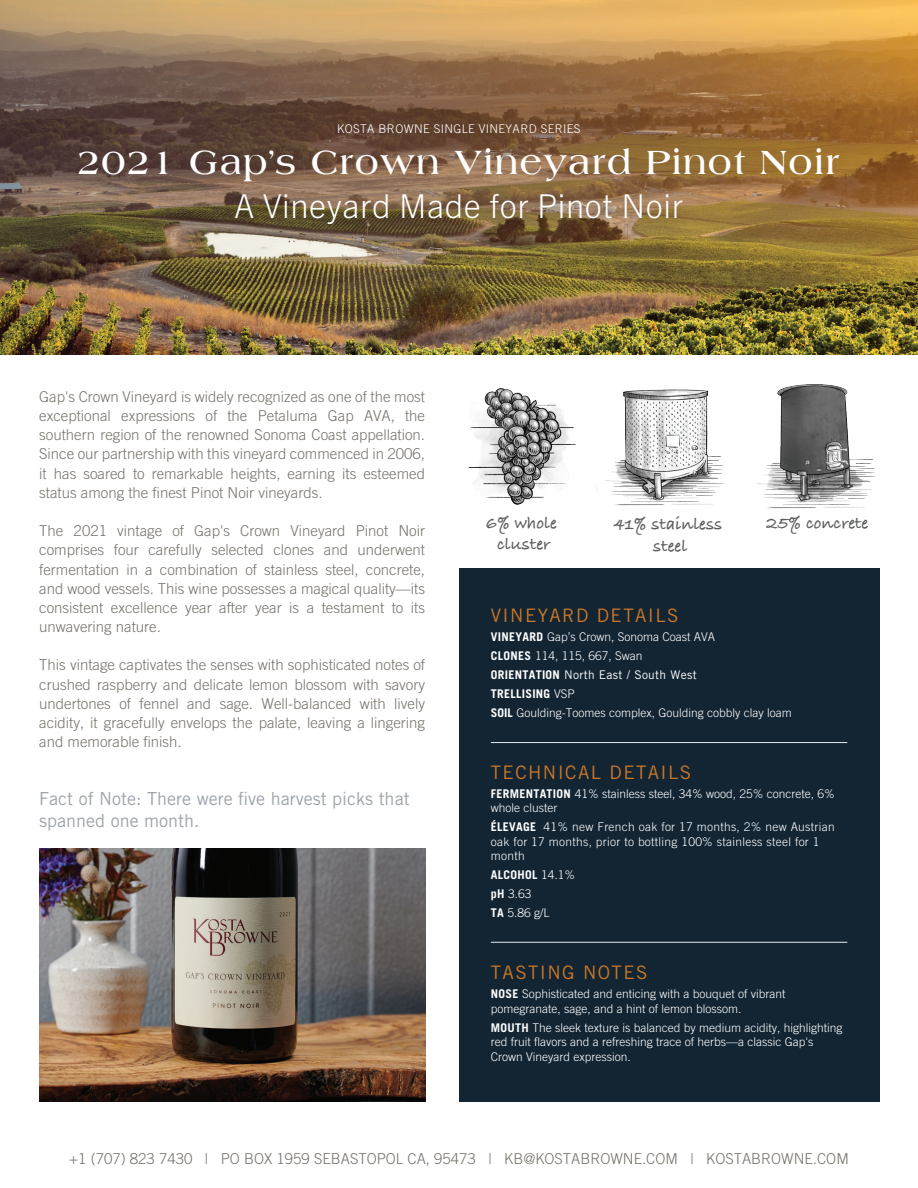
<style>
.page{position:relative;width:918px;height:1188px;background:#fff}
.page>*{position:absolute;margin:0;border:0;box-sizing:border-box;transform-origin:0 0}
.t1{font:700 36px "Americana LT";letter-spacing:.04em;color:#fff}
.t2{font:300 33px "Trade Gothic Next LT Pro";letter-spacing:.02em;color:#fff}
.t3{font:18.6px "Trade Gothic LT Pro";letter-spacing:.075em;color:#cc7726}
.t4{font:18px/21.6px "Trade Gothic LT Pro";color:#9ea3ac}
.t5{font:700 18px/21.6px "Bradley Hand ITCTT";color:#5c5d5e;text-align:center}
.t6{font:300 15px/19.2px "Trade Gothic LT Pro";color:#77736d;text-align:justify}
.t7{font:300 12px/19px "Trade Gothic LT Pro";color:#fff}
.t8{font:300 12px/14.4px "Trade Gothic LT Pro";letter-spacing:.025em;color:#fff}
.t9{font:300 12px "Trade Gothic LT Pro";letter-spacing:.03em;color:#fff}
.s1{font-weight:700}
.s2{font-weight:400}
</style>
<div class="page">
<img style="left:0;top:0;width:918px;height:355px">
<img style="left:212px;top:167px;width:495px;height:81px">
<img style="left:468px;top:388px;width:108px;height:117px">
<div style="left:459px;top:568px;width:420px;height:534px;background:#132533"></div>
<hr style="left:491px;top:742px;width:356px;height:1px;background:#ebeaea">
<hr style="left:491px;top:942px;width:356px;height:1px;background:#ebeaea">
<img style="left:39px;top:848px;width:386px;height:254px">
<img style="left:605px;top:389px;width:119px;height:117px">
<img style="left:757px;top:384px;width:118px;height:125px">
<p class="t9" style="left:337px;top:122px;width:245px">KOSTA BROWNE SINGLE VINEYARD SERIES</p>
<h1 class="t1" style="left:77px;top:142px;width:764px">2021 Gap’s Crown Vineyard Pinot Noir</h1>
<h2 class="t2" style="left:234px;top:183px;width:450px">A Vineyard Made for Pinot Noir</h2>
<p class="t6" style="left:39px;top:387px;width:387px">Gap's Crown Vineyard is widely recognized as one of the most exceptional expressions of the Petaluma Gap AVA, the southern region of the renowned Sonoma Coast appellation.<br>Since our partnership with this vineyard commenced in 2006, it has soared to remarkable heights, earning its esteemed status among the finest Pinot Noir vineyards.</p>
<p class="t6" style="left:39px;top:521px;width:387px">The 2021 vintage of Gap's Crown Vineyard Pinot Noir comprises four carefully selected clones and underwent fermentation in a combination of stainless steel, concrete, and wood vessels. This wine possesses a magical quality—its consistent excellence year after year is a testament to its unwavering nature.</p>
<p class="t6" style="left:39px;top:655px;width:387px">This vintage captivates the senses with sophisticated notes of crushed raspberry and delicate lemon blossom with savory undertones of fennel and sage. Well-balanced with lively acidity, it gracefully envelops the palate, leaving a lingering and memorable finish.</p>
<p class="t4" style="left:39px;top:788px;width:372px">Fact of Note: There were five harvest picks that spanned one month.</p>
<p class="t5" style="left:486px;top:511px;width:72px">6% whole cluster</p>
<p class="t5" style="left:614px;top:512px;width:110px">41% stainless steel</p>
<p class="t5" style="left:767px;top:511px;width:103px">25% concrete</p>
<p class="t3" style="left:491px;top:604px;width:189px">VINEYARD DETAILS</p>
<p class="t7" style="left:491px;top:627px;width:303px"><span class="s1">VINEYARD</span> Gap’s Crown, Sonoma Coast AVA<br><span class="s1">CLONES</span> 114, 115, 667, Swan<br><span class="s1">ORIENTATION</span> <span class="s2">North East / South West<br></span><span class="s1">TRELLISING</span> VSP<br><span class="s1">SOIL</span> Goulding-Toomes complex, Goulding cobbly clay loam</p>
<p class="t3" style="left:491px;top:761px;width:202px">TECHNICAL DETAILS</p>
<p class="t7" style="left:491px;top:786px;width:345px;line-height:14.4px"><span class="s1">FERMENTATION</span> 41% stainless steel, 34% wood, 25% concrete, 6% whole cluster</p>
<p class="t8" style="left:491px;top:820px;width:345px"><span class="s1">ÉLEVAGE</span> 41% new French oak for 17 months, 2% new Austrian oak for 17 months, prior to bottling 100% stainless steel for 1 month</p>
<p class="t7" style="left:491px;top:865px;width:86px"><span class="s1">ALCOHOL</span> 14.1% <span class="s1">pH</span> 3.63<br><span class="s1">TA</span> 5.86 g/L</p>
<p class="t3" style="left:491px;top:961px;width:158px">TASTING NOTES</p>
<p class="t7" style="left:491px;top:987px;width:296px;line-height:14.4px"><span class="s1">NOSE</span> Sophisticated and enticing with a bouquet of vibrant pomegranate, sage, and a hint of lemon blossom.</p>
<p class="t7" style="left:491px;top:1020px;width:353px;line-height:14.4px"><span class="s1">MOUTH</span> The sleek texture is balanced by medium acidity, highlighting red fruit flavors and a refreshing trace of herbs—a classic Gap's<br>Crown Vineyard expression.</p>
<p class="t6" style="left:69px;top:1149px;width:781px">+1 (707) 823 7430 | PO BOX 1959 SEBASTOPOL CA, 95473 | KB@KOSTABROWNE.COM | KOSTABROWNE.COM</p>
</div>
